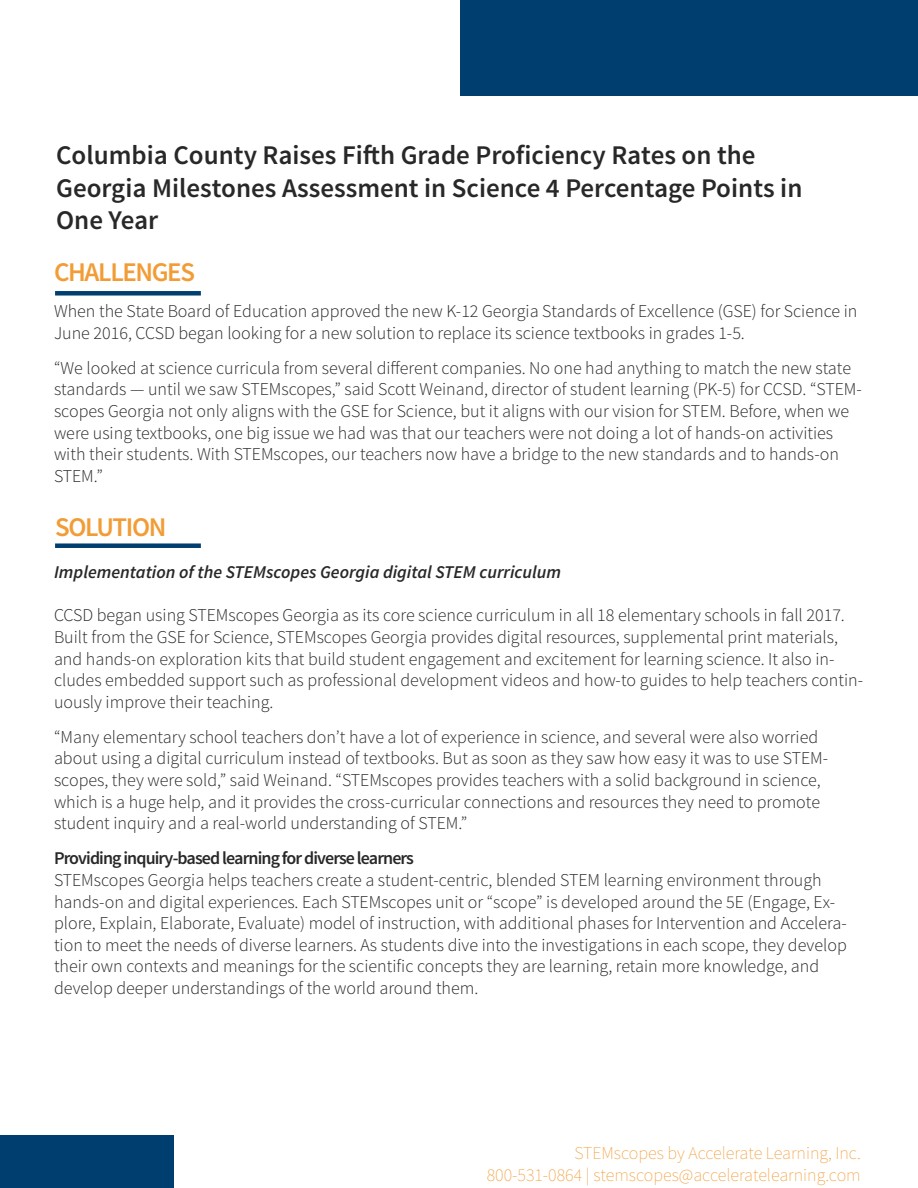
<style>
.page{position:relative;width:918px;height:1188px;background:#fff}
.page>*{position:absolute;margin:0;border:0;box-sizing:border-box;transform-origin:0 0}
.t1{font:600 27px/32.4px "Source Sans Pro";color:#282828}
.t2{font:600 27px "Source Sans Pro";letter-spacing:-.05em;color:#f29c36}
.t3{font:300 18px/21.6px "Source Sans Pro";color:#282828}
.t4{font:200 18px "Source Sans Pro";color:#f29c36}
.t5{font:italic 600 18px "Source Sans Pro";color:#282828}
.t6{font:600 18px "Source Sans Pro";letter-spacing:-.05em;color:#282828}
</style>
<div class="page">
<div style="left:0;top:1136px;width:174px;height:52px;background:#003e6f"></div>
<div style="left:460px;top:0;width:458px;height:96px;background:#003e6f"></div>
<div style="left:55px;top:291px;width:146px;height:5px;background:#003e6f"></div>
<div style="left:55px;top:543px;width:146px;height:5px;background:#003e6f"></div>
<p class="t1" style="left:56px;top:140px;width:701px">Columbia County Raises Fifth Grade Proficiency Rates on the</p>
<p class="t1" style="left:56px;top:172px;width:748px">Georgia Milestones Assessment in Science 4 Percentage Points in<br>One Year</p>
<p class="t2" style="left:54px;top:255px;width:143px">CHALLENGES</p>
<p class="t3" style="left:54px;top:300px;width:805px">When the State Board of Education approved the new K-12 Georgia Standards of Excellence (GSE) for Science in<br>June 2016, CCSD began looking for a new solution to replace its science textbooks in grades 1-5.</p>
<p class="t3" style="left:54px;top:357px;width:809px">“We looked at science curricula from several different companies. No one had anything to match the new state standards — until we saw STEMscopes,” said Scott Weinand, director of student learning (PK-5) for CCSD. “STEM&shy;scopes Georgia not only aligns with the GSE for Science, but it aligns with our vision for STEM. Before, when we were using textbooks, one big issue we had was that our teachers were not doing a lot of hands-on activities with their students. With STEMscopes, our teachers now have a bridge to the new standards and to hands-on STEM.”</p>
<p class="t2" style="left:55px;top:510px;width:113px">SOLUTION</p>
<p class="t5" style="left:54px;top:561px;width:509px">Implementation of the STEMscopes Georgia digital STEM curriculum</p>
<p class="t3" style="left:54px;top:605px;width:811px">CCSD began using STEMscopes Georgia as its core science curriculum in all 18 elementary schools in fall 2017.<br>Built from the GSE for Science, STEMscopes Georgia provides digital resources, supplemental print materials, and hands-on exploration kits that build student engagement and excitement for learning science. It also in&shy;cludes embedded support such as professional development videos and how-to guides to help teachers contin&shy;uously improve their teaching.</p>
<p class="t3" style="left:54px;top:726px;width:776px">“Many elementary school teachers don’t have a lot of experience in science, and several were also worried about using a digital curriculum instead of textbooks. But as soon as they saw how easy it was to use STEM&shy;scopes, they were sold,” said Weinand. “STEMscopes provides teachers with a solid background in science, which is a huge help, and it provides the cross-curricular connections and resources they need to promote student inquiry and a real-world understanding of STEM.”</p>
<p class="t6" style="left:54px;top:847px;width:362px">Providing inquiry-based learning for diverse learners</p>
<p class="t3" style="left:54px;top:869px;width:794px">STEMscopes Georgia helps teachers create a student-centric, blended STEM learning environment through hands-on and digital experiences. Each STEMscopes unit or “scope” is developed around the 5E (Engage, Ex&shy;plore, Explain, Elaborate, Evaluate) model of instruction, with additional phases for Intervention and Accelera&shy;tion to meet the needs of diverse learners. As students dive into the investigations in each scope, they develop their own contexts and meanings for the scientific concepts they are learning, retain more knowledge, and develop deeper understandings of the world around them.</p>
<p class="t4" style="left:574px;top:1143px;width:288px">STEMscopes by Accelerate Learning, Inc.</p>
<p class="t4" style="left:487px;top:1164px;width:376px">800-531-0864 | stemscopes@acceleratelearning.com</p>
</div>
